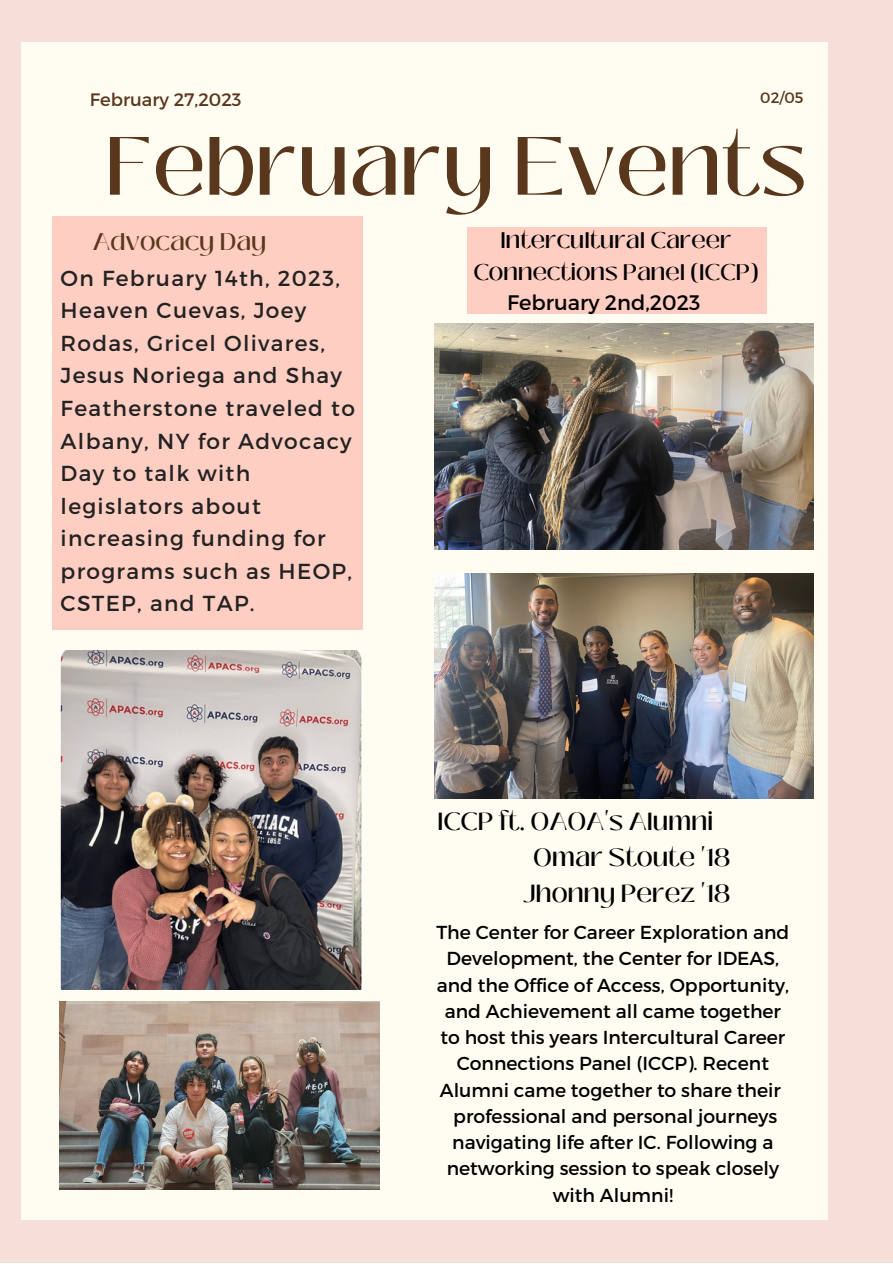
<style>
.page{position:relative;width:893px;height:1264px;background:#fff}
.page>*{position:absolute;margin:0;border:0;box-sizing:border-box;transform-origin:0 0}
.t1{font:500 82.2px "Black Mango";color:#59371c}
.t2{font:500 24.75px "Black Mango";color:#000}
.t3{font:500 24px "Black Mango";color:#59371c}
.t4{font:500 22.5px/32.5px "Black Mango";color:#000;text-align:center}
.t5{font:21.75px/32.5px "Montserrat";letter-spacing:.06em;color:#222}
.t6{font:21px "Montserrat";color:#000}
.t7{font:18.75px/26.2px "Montserrat";color:#000;text-align:center}
.t8{font:18px "Montserrat";color:#59371c}
.t9{font:15px "Montserrat";color:#59371c}
</style>
<div class="page">
<div style="left:0;top:0;width:892px;height:1262px;background:#f6ded9"></div>
<div style="left:21px;top:42px;width:806px;height:1177px;background:#fffcf2"></div>
<div style="left:52px;top:216px;width:310px;height:414px;background:#ffcec3"></div>
<div style="left:467px;top:227px;width:300px;height:86px;background:#ffcec3"></div>
<img style="left:434px;top:573px;width:379px;height:225px">
<img style="left:434px;top:323px;width:379px;height:226px">
<img style="left:61px;top:651px;width:301px;height:338px">
<img style="left:59px;top:1001px;width:321px;height:188px">
<p class="t8" style="left:90px;top:88px;width:153px">February 27,2023</p>
<p class="t9" style="left:760px;top:88px;width:45px">02/05</p>
<h1 class="t1" style="left:105px;top:104px;width:702px">February Events</h1>
<p class="t3" style="left:93px;top:223px;width:175px">Advocacy Day</p>
<p class="t4" style="left:473px;top:224px;width:287px">Intercultural Career<br>Connections Panel (ICCP)</p>
<p class="t6" style="left:507px;top:288px;width:195px">February 2nd,2023</p>
<p class="t5" style="left:61px;top:261px;width:296px">On February 14th, 2023,<br>Heaven Cuevas, Joey<br>Rodas, Gricel Olivares,<br>Jesus Noriega and Shay<br>Featherstone traveled to<br>Albany, NY for Advocacy<br>Day to talk with legislators about increasing funding for programs such as HEOP,<br>CSTEP, and TAP.</p>
<h2 class="t2" style="left:437px;top:802px;width:277px">ICCP ft. OAOA's Alumni</h2>
<h2 class="t2" style="left:533px;top:838px;width:199px">Omar Stoute '18</h2>
<h2 class="t2" style="left:522px;top:874px;width:209px">Jhonny Perez '18</h2>
<p class="t7" style="left:436px;top:918px;width:354px">The Center for Career Exploration and Development, the Center for IDEAS, and the Office of Access, Opportunity, and Achievement all came together to host this years Intercultural Career Connections Panel (ICCP). Recent Alumni came together to share their professional and personal journeys navigating life after IC. Following a networking session to speak closely with Alumni!</p>
</div>
